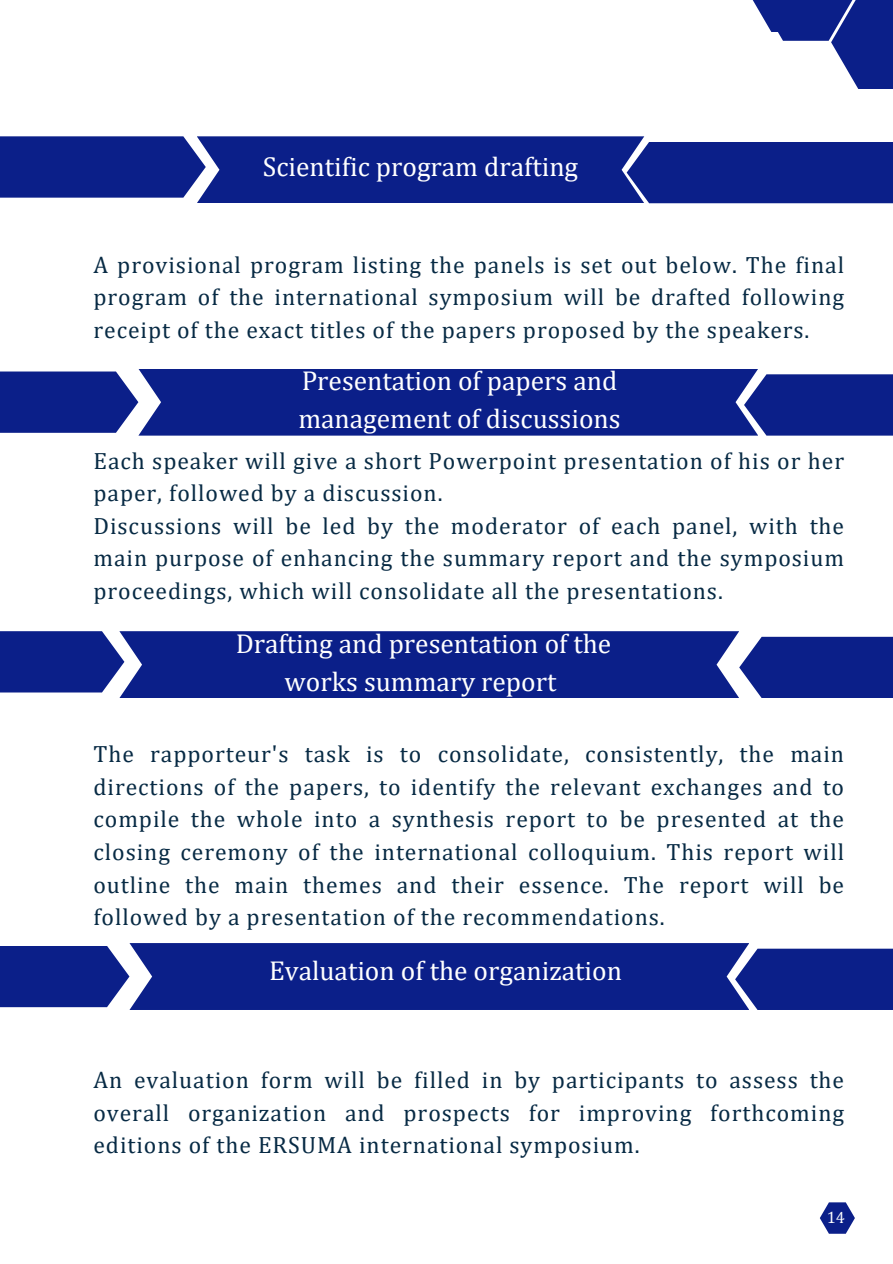
<style>
.page{position:relative;width:893px;height:1264px;background:#fff}
.page>*{position:absolute;margin:0;border:0;box-sizing:border-box;transform-origin:0 0}
.t1{font:27.45px/38.2px "Cambria";color:#fff}
.t2{font:23.55px/32.5px "Cambria";letter-spacing:.04em;color:#072a44;text-align:justify}
.t3{font:16.5px "Cambria";color:#fff}
</style>
<div class="page">
<svg style="left:778px;top:32px;width:53px;height:9px"></svg>
<div style="left:831px;top:0;width:61px;height:89px;background:#0b1f89"></div>
<svg style="left:752px;top:0;width:104px;height:32px;fill:#0b1f89"></svg>
<svg style="left:820px;top:1202px;width:34px;height:31px"></svg>
<div style="left:197px;top:136px;width:447px;height:67px;background:#0b1f89"></div>
<div style="left:626px;top:142px;width:266px;height:61px;background:#0b1f89"></div>
<div style="left:0;top:136px;width:206px;height:62px;background:#0b1f89"></div>
<div style="left:138px;top:369px;width:620px;height:66px;background:#0b1f89"></div>
<div style="left:744px;top:374px;width:148px;height:61px;background:#0b1f89"></div>
<div style="left:0;top:371px;width:138px;height:62px;background:#0b1f89"></div>
<div style="left:119px;top:631px;width:620px;height:67px;background:#0b1f89"></div>
<div style="left:739px;top:636px;width:153px;height:62px;background:#0b1f89"></div>
<div style="left:0;top:631px;width:124px;height:61px;background:#0b1f89"></div>
<div style="left:129px;top:943px;width:620px;height:66px;background:#0b1f89"></div>
<div style="left:735px;top:948px;width:157px;height:61px;background:#0b1f89"></div>
<div style="left:0;top:945px;width:129px;height:62px;background:#0b1f89"></div>
<p class="t1" style="left:263px;top:147px;width:317px">Scientific program drafting</p>
<p class="t2" style="left:93px;top:248px;width:752px">A provisional program listing the panels is set out below. The final program of the international symposium will be drafted following receipt of the exact titles of the papers proposed by the speakers.</p>
<p class="t1" style="left:298px;top:361px;width:324px">Presentation of papers and management of discussions</p>
<p class="t2" style="left:93px;top:443px;width:752px">Each speaker will give a short Powerpoint presentation of his or her paper, followed by a discussion.</p>
<p class="t2" style="left:93px;top:509px;width:752px">Discussions will be led by the moderator of each panel, with the main purpose of enhancing the summary report and the symposium proceedings, which will consolidate all the presentations.</p>
<p class="t1" style="left:236px;top:623px;width:377px;text-align:center">Drafting and presentation of the works summary report</p>
<p class="t2" style="left:93px;top:737px;width:752px">The rapporteur's task is to consolidate, consistently, the main directions of the papers, to identify the relevant exchanges and to compile the whole into a synthesis report to be presented at the closing ceremony of the international colloquium. This report will outline the main themes and their essence. The report will be followed by a presentation of the recommendations.</p>
<p class="t1" style="left:269px;top:950px;width:354px">Evaluation of the organization</p>
<p class="t2" style="left:93px;top:1063px;width:752px">An evaluation form will be filled in by participants to assess the overall organization and prospects for improving forthcoming editions of the ERSUMA international symposium.</p>
<p class="t3" style="left:826px;top:1206px;width:20px">14</p>
</div>
